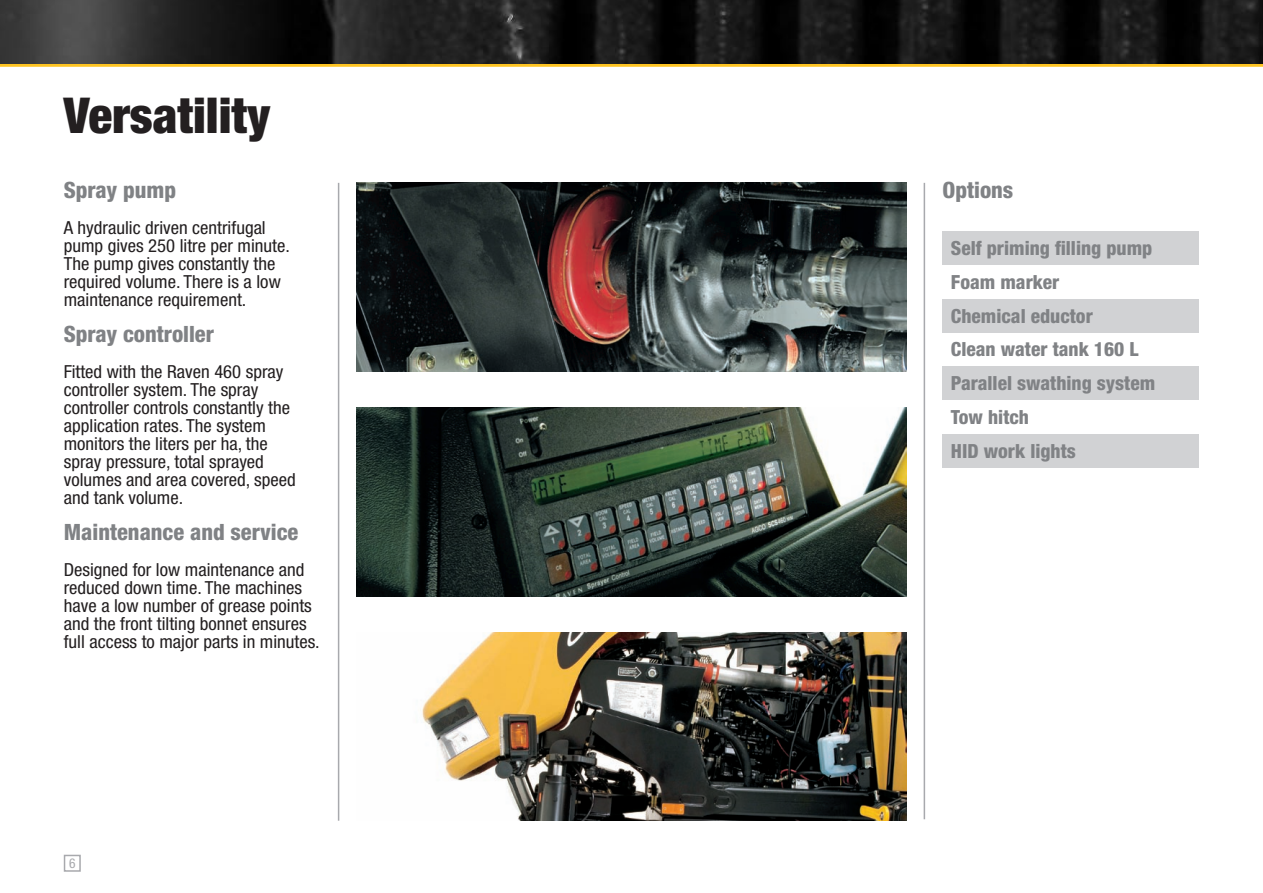
<style>
.page{position:relative;width:1263px;height:893px;background:#fff}
.page>*{position:absolute;margin:0;border:0;box-sizing:border-box;transform-origin:0 0}
.Page_Headline{font:900 condensed 49.5px "Helvetica Neue LT Std";color:#231f20}
.Grey_Sub_Header{font:800 condensed 22.5px "Helvetica Neue LT Std";color:#808285}
.Grey_Sub_Header-2{font:800 condensed 19.5px "Helvetica Neue LT Std";color:#808285}
.Body_Copy{font:condensed 18px/18px "Helvetica Neue LT Std";color:#231f20;scale:1.04 1}
.t1{font:condensed 13.5px "Helvetica Neue LT Std";color:#a8a9ad}
</style>
<div class="page">
<div style="left:942px;top:231px;width:257px;height:34px;background:#d1d2d4"></div>
<div style="left:942px;top:299px;width:257px;height:34px;background:#d1d2d4"></div>
<div style="left:942px;top:366px;width:257px;height:34px;background:#d1d2d4"></div>
<div style="left:942px;top:434px;width:257px;height:34px;background:#d1d2d4"></div>
<hr style="left:0;top:64px;width:1263px;height:3px;background:#fec422">
<div style="left:64px;top:855px;width:17px;height:17px;border:2px solid #a8a9ad"></div>
<img style="left:0;top:0;width:1263px;height:64px">
<hr style="left:338px;top:183px;width:1px;height:638px;background:#a8a9ad">
<hr style="left:924px;top:183px;width:1px;height:636px;background:#a8a9ad">
<img style="left:356px;top:183px;width:550px;height:188px">
<img style="left:422px;top:632px;width:484px;height:189px">
<img style="left:356px;top:408px;width:550px;height:188px">
<p class="Page_Headline" style="left:64px;top:85px;width:208px">Versatility</p>
<p class="Grey_Sub_Header" style="left:64px;top:176px;width:114px">Spray pump</p>
<p class="Body_Copy" style="left:64px;top:219px;width:219px">A hydraulic driven centrifugal pump gives 250 litre per minute.<br>The pump gives constantly the required volume. There is a low maintenance requirement.</p>
<p class="Grey_Sub_Header" style="left:64px;top:320px;width:152px">Spray controller</p>
<p class="Body_Copy" style="left:64px;top:363px;width:225px">Fitted with the Raven 460 spray controller system. The spray controller controls constantly the application rates. The system monitors the liters per ha, the spray pressure, total sprayed volumes and area covered, speed and tank volume.</p>
<p class="Grey_Sub_Header" style="left:64px;top:518px;width:236px">Maintenance and service</p>
<p class="Body_Copy" style="left:64px;top:561px;width:248px">Designed for low maintenance and reduced down time. The machines have a low number of grease points and the front tilting bonnet ensures full access to major parts in minutes.</p>
<p class="t1" style="left:69px;top:855px;width:8px">6</p>
<p class="Grey_Sub_Header" style="left:942px;top:176px;width:72px">Options</p>
<p class="Grey_Sub_Header-2" style="left:951px;top:236px;width:203px">Self priming filling pump</p>
<p class="Grey_Sub_Header-2" style="left:951px;top:270px;width:110px">Foam marker</p>
<p class="Grey_Sub_Header-2" style="left:951px;top:303px;width:143px">Chemical eductor</p>
<p class="Grey_Sub_Header-2" style="left:951px;top:337px;width:189px">Clean water tank 160 L</p>
<p class="Grey_Sub_Header-2" style="left:951px;top:371px;width:206px">Parallel swathing system</p>
<p class="Grey_Sub_Header-2" style="left:951px;top:405px;width:80px">Tow hitch</p>
<p class="Grey_Sub_Header-2" style="left:951px;top:438px;width:126px">HID work lights</p>
</div>
